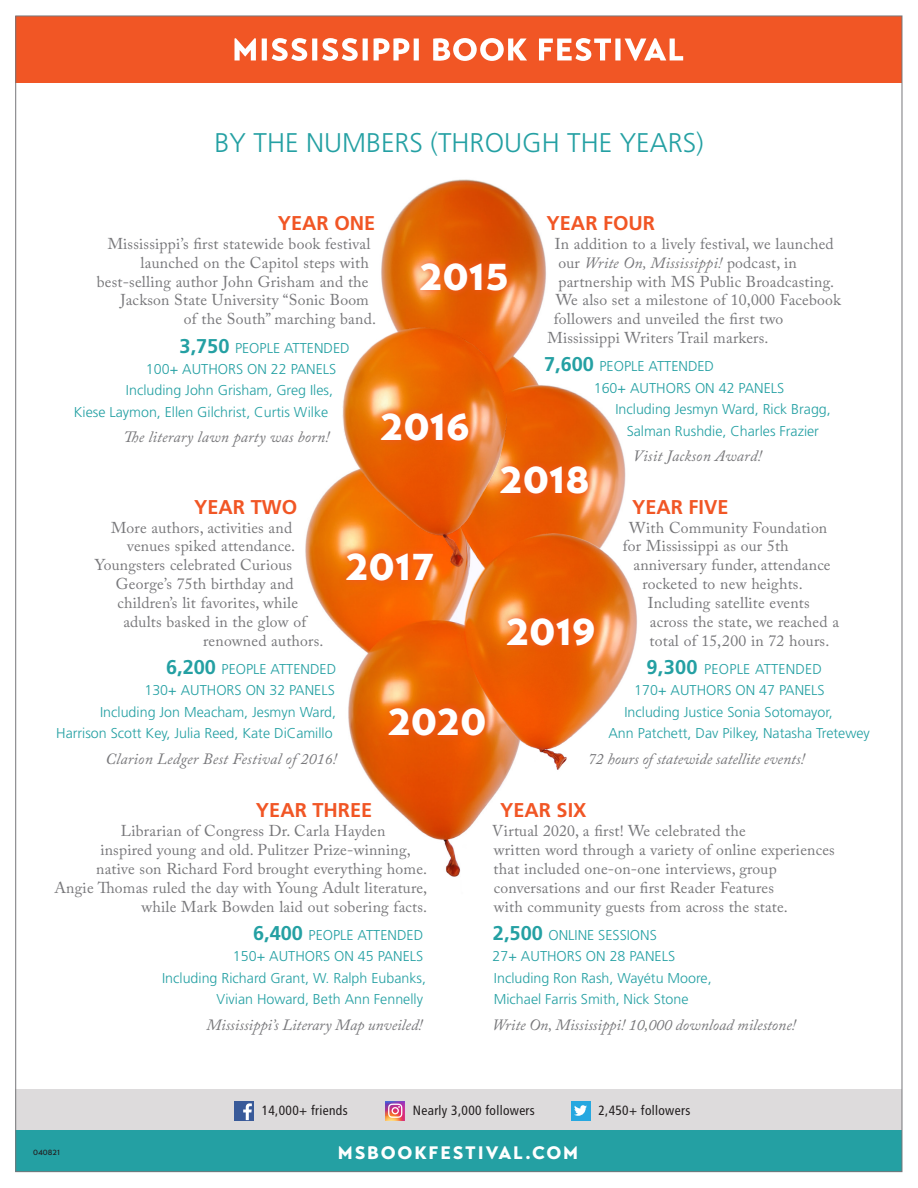
<style>
.page{position:relative;width:918px;height:1188px;background:#fff}
.page>*{position:absolute;margin:0;border:0;box-sizing:border-box;transform-origin:0 0}
.t1{font:900 40.2px "Transat Text";color:#fff}
.t2{font:300 27px "Frutiger LT Std";color:#24a0a3}
.t3{font:700 19.95px "Frutiger LT Std";color:#f15625}
.t4{font:900 18px "Transat Text";letter-spacing:.1em;color:#fff}
.t5{font:15.6px/18.8px "Adobe Caslon Pro";letter-spacing:.015em;color:#77777a;text-align:right}
.t6{font:italic 15.6px "Adobe Caslon Pro";color:#77777a}
.t7{font:300 14.25px/21.3px "Frutiger LT Std";color:#24a0a3}
.t8{font:condensed 13.35px "Frutiger LT Std";letter-spacing:.025em;color:#231f20}
.t9{font:500 7.5px "Transat Text";color:#231f20}
.s1{font-weight:700;font-size:19.95px}
.s2{font-style:normal}
</style>
<div class="page">
<div style="left:16px;top:1089px;width:886px;height:41px;background:#dddbdc"></div>
<div style="left:16px;top:1130px;width:886px;height:42px;background:#24a0a3"></div>
<div style="left:16px;top:16px;width:886px;height:67px;background:#f15625"></div>
<svg style="left:235px;top:38px;width:448px;height:23px"></svg>
<img style="left:305px;top:179px;width:321px;height:698px">
<img style="left:436px;top:522px;width:201px;height:268px">
<img style="left:321px;top:317px;width:194px;height:260px">
<div style="left:412px;top:254px;width:104px;height:45px;background:#f15625;opacity:.75"></div>
<div style="left:381px;top:699px;width:112px;height:45px;background:#f15625;opacity:.75"></div>
<div style="left:493px;top:458px;width:103px;height:45px;background:#f15625;opacity:.75"></div>
<div style="left:338px;top:544px;width:103px;height:45px;background:#f15625;opacity:.75"></div>
<div style="left:499px;top:609px;width:104px;height:45px;background:#f15625;opacity:.75"></div>
<div style="left:373px;top:404px;width:104px;height:45px;background:#f15625;opacity:.75"></div>
<div style="left:234px;top:1101px;width:20px;height:19px;background:#395a99"></div>
<svg style="left:243px;top:1103px;width:9px;height:17px"></svg>
<img style="left:386px;top:1101px;width:2px;height:19px">
<svg style="left:388px;top:1101px;width:17px;height:19px"></svg>
<div style="left:571px;top:1101px;width:19px;height:19px;background:#27a8e0"></div>
<svg style="left:574px;top:1105px;width:13px;height:11px"></svg>
<p class="t2" style="left:215px;top:128px;width:491px">BY THE NUMBERS (THROUGH THE YEARS)</p>
<p class="t3" style="left:278px;top:211px;width:99px">YEAR ONE</p>
<p class="t5" style="left:108px;top:234px;width:264px">Mississippi’s first statewide book festival</p>
<p class="t5" style="left:97px;top:253px;width:274px">launched on the Capitol steps with best-selling author John Grisham and the</p>
<p class="t5" style="left:120px;top:291px;width:250px">Jackson State University “Sonic Boom</p>
<p class="t5" style="left:184px;top:309px;width:194px">of the South” marching band.</p>
<p class="t7" style="left:180px;top:337px;width:172px"><span class="s1">3,750</span> PEOPLE ATTENDED</p>
<p class="t7" style="left:146px;top:359px;width:192px">100+ AUTHORS ON 22 PANELS</p>
<p class="t7" style="left:74px;top:380px;width:261px;text-indent:52px">Including John Grisham, Greg Iles,<br>Kiese Laymon, Ellen Gilchrist, Curtis Wilke</p>
<p class="t6" style="left:123px;top:428px;width:208px">The literary lawn party was born!</p>
<p class="t1" style="left:419px;top:251px;width:91px">2015</p>
<p class="t1" style="left:380px;top:401px;width:91px">2016</p>
<p class="t3" style="left:547px;top:211px;width:110px">YEAR FOUR</p>
<p class="t5" style="left:555px;top:234px;width:281px">In addition to a lively festival, we launched</p>
<p class="t6" style="left:558px;top:253px;width:240px"><span class="s2">our</span> Write On, Mississippi! <span class="s2">podcast, in</span></p>
<p class="t5" style="left:559px;top:272px;width:277px">partnership with MS Public Broadcasting.</p>
<p class="t5" style="left:556px;top:291px;width:287px">We also set a milestone of 10,000 Facebook</p>
<p class="t5" style="left:554px;top:309px;width:231px">followers and unveiled the first two</p>
<p class="t5" style="left:547px;top:328px;width:223px">Mississippi Writers Trail markers.</p>
<p class="t7" style="left:544px;top:356px;width:172px"><span class="s1">7,600</span> PEOPLE ATTENDED</p>
<p class="t7" style="left:594px;top:377px;width:192px">160+ AUTHORS ON 42 PANELS</p>
<p class="t7" style="left:615px;top:399px;width:217px;text-align:center">Including Jesmyn Ward, Rick Bragg,<br>Salman Rushdie, Charles Frazier</p>
<p class="t6" style="left:633px;top:447px;width:130px">Visit Jackson Award!</p>
<p class="t3" style="left:194px;top:495px;width:105px">YEAR TWO</p>
<p class="t5" style="left:111px;top:518px;width:183px">More authors, activities and</p>
<p class="t5" style="left:127px;top:537px;width:169px">venues spiked attendance.</p>
<p class="t5" style="left:95px;top:556px;width:199px">Youngsters celebrated Curious</p>
<p class="t5" style="left:116px;top:574px;width:179px">George’s 75th birthday and</p>
<p class="t5" style="left:118px;top:593px;width:182px">children’s lit favorites, while</p>
<p class="t5" style="left:123px;top:612px;width:184px">adults basked in the glow of</p>
<p class="t5" style="left:203px;top:631px;width:122px">renowned authors.</p>
<p class="t7" style="left:166px;top:659px;width:172px"><span class="s1">6,200</span> PEOPLE ATTENDED</p>
<p class="t7" style="left:144px;top:680px;width:192px">130+ AUTHORS ON 32 PANELS</p>
<p class="t7" style="left:56px;top:701px;width:281px;text-align:right">Including Jon Meacham, Jesmyn Ward,<br>Harrison Scott Key, Julia Reed, Kate DiCamillo</p>
<p class="t6" style="left:106px;top:749px;width:233px">Clarion Ledger Best Festival of 2016!</p>
<p class="t1" style="left:346px;top:541px;width:90px">2017</p>
<p class="t1" style="left:388px;top:696px;width:100px">2020</p>
<p class="t1" style="left:500px;top:455px;width:91px">2018</p>
<p class="t3" style="left:632px;top:495px;width:98px">YEAR FIVE</p>
<p class="t5" style="left:629px;top:518px;width:200px">With Community Foundation</p>
<p class="t5" style="left:623px;top:537px;width:167px">for Mississippi as our 5th</p>
<p class="t5" style="left:633px;top:556px;width:199px">anniversary funder, attendance</p>
<p class="t5" style="left:642px;top:574px;width:162px">rocketed to new heights.</p>
<p class="t5" style="left:648px;top:593px;width:164px">Including satellite events</p>
<p class="t5" style="left:650px;top:612px;width:191px">across the state, we reached a</p>
<p class="t5" style="left:650px;top:631px;width:181px">total of 15,200 in 72 hours.</p>
<p class="t7" style="left:647px;top:659px;width:177px"><span class="s1">9,300</span> PEOPLE ATTENDED</p>
<p class="t7" style="left:634px;top:680px;width:192px">170+ AUTHORS ON 47 PANELS</p>
<p class="t7" style="left:608px;top:701px;width:263px;text-indent:16px">Including Justice Sonia Sotomayor,<br>Ann Patchett, Dav Pilkey, Natasha Tretewey</p>
<p class="t6" style="left:588px;top:749px;width:218px">72 hours of statewide satellite events!</p>
<p class="t1" style="left:506px;top:606px;width:91px">2019</p>
<p class="t3" style="left:256px;top:799px;width:118px">YEAR THREE</p>
<p class="t5" style="left:121px;top:822px;width:266px">Librarian of Congress Dr. Carla Hayden</p>
<p class="t5" style="left:100px;top:840px;width:312px">inspired young and old. Pulitzer Prize-winning,</p>
<p class="t5" style="left:96px;top:859px;width:332px">native son Richard Ford brought everything home.</p>
<p class="t5" style="left:55px;top:878px;width:374px">Angie Thomas ruled the day with Young Adult literature,</p>
<p class="t5" style="left:142px;top:897px;width:287px">while Mark Bowden laid out sobering facts.</p>
<p class="t7" style="left:253px;top:925px;width:172px"><span class="s1">6,400</span> PEOPLE ATTENDED</p>
<p class="t7" style="left:233px;top:946px;width:192px">150+ AUTHORS ON 45 PANELS</p>
<p class="t7" style="left:162px;top:967px;width:265px">Including Richard Grant, W. Ralph Eubanks,</p>
<p class="t7" style="left:217px;top:989px;width:208px">Vivian Howard, Beth Ann Fennelly</p>
<p class="t6" style="left:207px;top:1015px;width:218px">Mississippi’s Literary Map unveiled!</p>
<p class="t3" style="left:500px;top:799px;width:88px">YEAR SIX</p>
<p class="t5" style="left:492px;top:822px;width:255px">Virtual 2020, a first! We celebrated the</p>
<p class="t5" style="left:494px;top:840px;width:343px">written word through a variety of online experiences</p>
<p class="t5" style="left:494px;top:859px;width:285px">that included one-on-one interviews, group</p>
<p class="t5" style="left:494px;top:878px;width:282px">conversations and our first Reader Features</p>
<p class="t5" style="left:494px;top:897px;width:296px">with community guests from across the state.</p>
<p class="t7" style="left:493px;top:925px;width:165px"><span class="s1">2,500</span> ONLINE SESSIONS</p>
<p class="t7" style="left:493px;top:946px;width:184px">27+ AUTHORS ON 28 PANELS</p>
<p class="t7" style="left:494px;top:967px;width:219px">Including Ron Rash, Wayétu Moore,<br>Michael Farris Smith, Nick Stone</p>
<p class="t6" style="left:492px;top:1015px;width:305px">Write On, Mississippi! 10,000 download milestone!</p>
<p class="t8" style="left:262px;top:1102px;width:87px">14,000+ friends</p>
<p class="t8" style="left:413px;top:1102px;width:123px">Nearly 3,000 followers</p>
<p class="t8" style="left:598px;top:1102px;width:93px">2,450+ followers</p>
<p class="t9" style="left:33px;top:1147px;width:28px">040821</p>
<p class="t4" style="left:338px;top:1142px;width:242px">MSBOOKFESTIVAL.COM</p>
</div>
